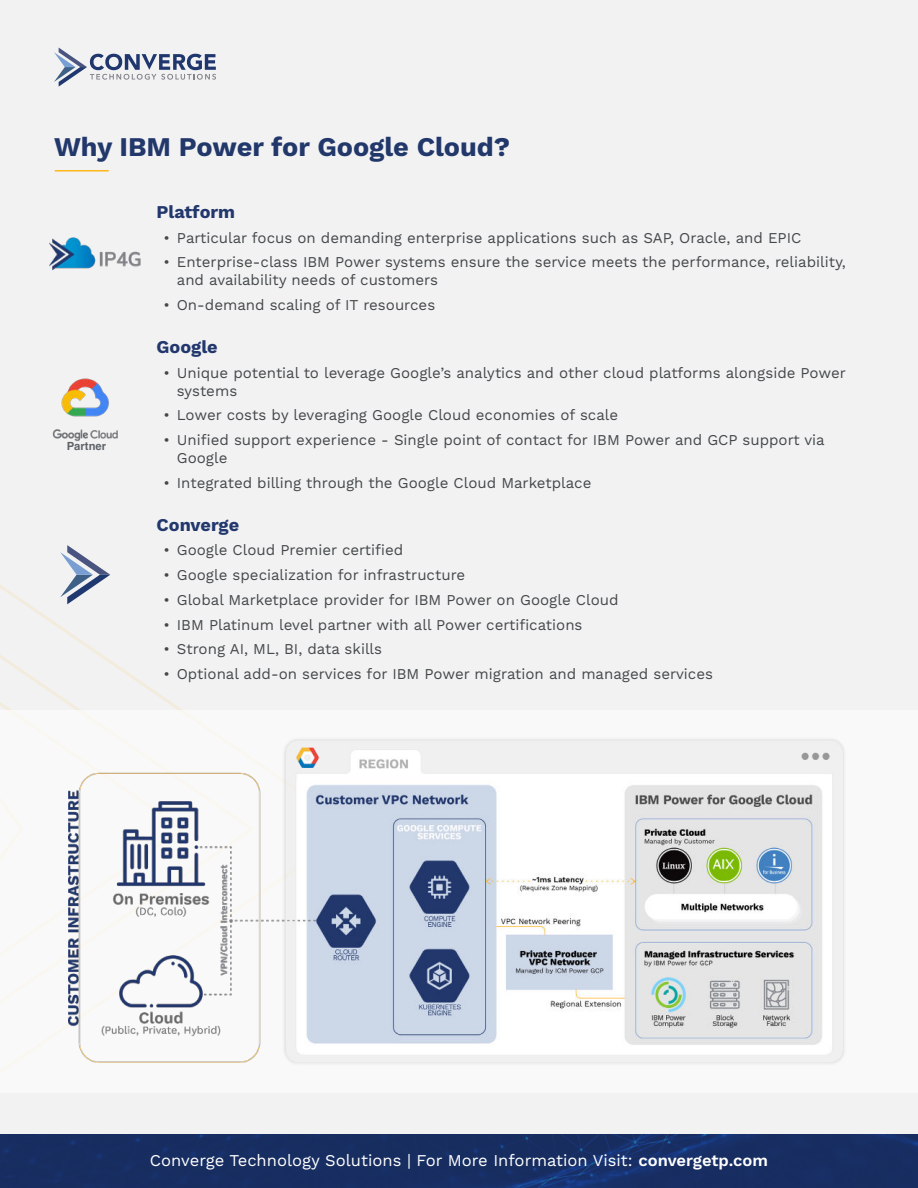
<style>
.page{position:relative;width:918px;height:1188px;background:#f2f2f3}
.page>*{position:absolute;margin:0;border:0;box-sizing:border-box;transform-origin:0 0}
.t1{font:700 27px "Work Sans";color:#22386b}
.t2{font:700 18px "Work Sans";color:#22376c}
.t3{font:16.5px "Work Sans";color:#fff}
.t4{font:15px/18px "Work Sans";color:#44484a}
.t5{font:700 11.25px "Helvetica";color:#5f6368}
.s1{font-weight:600}
</style>
<div class="page">
<svg style="left:0;top:574px;width:182px;height:136px"></svg>
<svg style="left:0;top:1134px;width:918px;height:54px;background:#172e63"></svg>
<div style="left:0;top:710px;width:918px;height:383px;background:#fff"></div>
<img style="left:68px;top:735px;width:777px;height:330px">
<svg style="left:54px;top:48px;width:162px;height:39px"></svg>
<hr style="left:55px;top:170px;width:54px;height:2px;background:#ffb61a">
<svg style="left:60px;top:545px;width:50px;height:59px"></svg>
<img style="left:49px;top:237px;width:92px;height:34px">
<img style="left:52px;top:378px;width:66px;height:64px">
<h1 class="t1" style="left:54px;top:136px;width:458px">Why IBM Power for Google Cloud?</h1>
<p class="t5" style="left:67px;top:440px;width:41px">Partner</p>
<p class="t2" style="left:157px;top:205px;width:80px">Platform</p>
<p class="t4" style="left:163px;top:230px;width:640px">• Particular focus on demanding enterprise applications such as SAP, Oracle, and EPIC</p>
<p class="t4" style="left:177px;top:254px;width:671px;text-indent:-14px">• Enterprise-class IBM Power systems ensure the service meets the performance, reliability, and availability needs of customers</p>
<p class="t4" style="left:163px;top:297px;width:273px">• On-demand scaling of IT resources</p>
<p class="t2" style="left:157px;top:340px;width:63px">Google</p>
<p class="t4" style="left:177px;top:365px;width:671px;text-indent:-14px">• Unique potential to leverage Google’s analytics and other cloud platforms alongside Power systems</p>
<p class="t4" style="left:163px;top:407px;width:456px">• Lower costs by leveraging Google Cloud economies of scale</p>
<p class="t4" style="left:177px;top:432px;width:649px;text-indent:-14px">• Unified support experience - Single point of contact for IBM Power and GCP support via<br>Google</p>
<p class="t4" style="left:163px;top:475px;width:430px">• Integrated billing through the Google Cloud Marketplace</p>
<p class="t2" style="left:157px;top:517px;width:84px">Converge</p>
<p class="t4" style="left:163px;top:542px;width:241px">• Google Cloud Premier certified</p>
<p class="t4" style="left:163px;top:567px;width:303px">• Google specialization for infrastructure</p>
<p class="t4" style="left:163px;top:592px;width:457px">• Global Marketplace provider for IBM Power on Google Cloud</p>
<p class="t4" style="left:163px;top:617px;width:421px">• IBM Platinum level partner with all Power certifications</p>
<p class="t4" style="left:163px;top:641px;width:220px">• Strong AI, ML, BI, data skills</p>
<p class="t4" style="left:163px;top:666px;width:551px">• Optional add-on services for IBM Power migration and managed services</p>
<p class="t3" style="left:150px;top:1154px;width:620px">Converge Technology Solutions | For More Information Visit: <span class="s1">convergetp.com</span></p>
</div>
